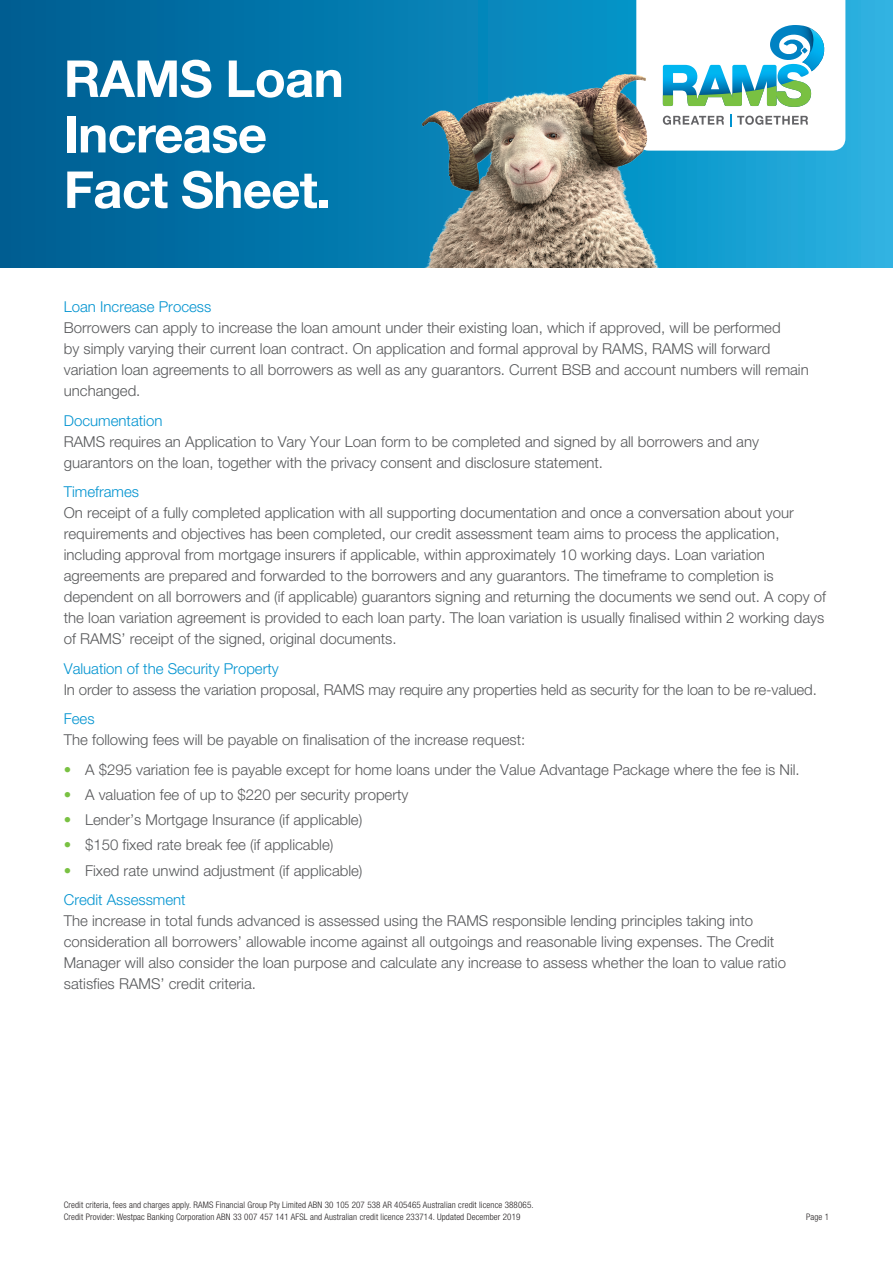
<style>
.page{position:relative;width:893px;height:1263px;background:#fff}
.page>*{position:absolute;margin:0;border:0;box-sizing:border-box;transform-origin:0 0}
.t1{font:700 51px/55.5px "Helvetica Neue";letter-spacing:-.015em;color:#fff}
.Copy_A4{font:300 15px/21px "Helvetica Neue";color:#57585a}
.Subhead{font:300 15px "Helvetica Neue";color:#0093d0}
.t2{font:300 condensed 9px/12px "Helvetica Neue";letter-spacing:.015em;color:#231f20}
.s1{color:#79c142}
</style>
<div class="page">
<svg style="left:0;top:0;width:893px;height:268px;background:#077baf"></svg>
<svg style="left:636px;top:0;width:209px;height:151px"></svg>
<img style="left:389px;top:69px;width:289px;height:199px">
<p class="t1" style="left:64px;top:50px;width:282px">RAMS Loan<br>Increase<br>Fact Sheet.</p>
<p class="Subhead" style="left:64px;top:298px;width:149px">Loan Increase Process</p>
<p class="Copy_A4" style="left:64px;top:317px;width:746px">Borrowers can apply to increase the loan amount under their existing loan, which if approved, will be performed<br>by simply varying their current loan contract. On application and formal approval by RAMS, RAMS will forward variation loan agreements to all borrowers as well as any guarantors. Current BSB and account numbers will remain unchanged.</p>
<p class="Subhead" style="left:64px;top:411px;width:100px">Documentation</p>
<p class="Copy_A4" style="left:64px;top:430px;width:697px">RAMS requires an Application to Vary Your Loan form to be completed and signed by all borrowers and any guarantors on the loan, together with the privacy consent and disclosure statement.</p>
<p class="Subhead" style="left:64px;top:483px;width:77px">Timeframes</p>
<p class="Copy_A4" style="left:64px;top:502px;width:764px">On receipt of a fully completed application with all supporting documentation and once a conversation about your requirements and objectives has been completed, our credit assessment team aims to process the application, including approval from mortgage insurers if applicable, within approximately 10 working days. Loan variation agreements are prepared and forwarded to the borrowers and any guarantors. The timeframe to completion is dependent on all borrowers and (if applicable) guarantors signing and returning the documents we send out. A copy of the loan variation agreement is provided to each loan party. The loan variation is usually finalised within 2 working days of RAMS’ receipt of the signed, original documents.</p>
<p class="Subhead" style="left:64px;top:659px;width:217px">Valuation of the Security Property</p>
<p class="Copy_A4" style="left:64px;top:678px;width:755px">In order to assess the variation proposal, RAMS may require any properties held as security for the loan to be re-valued.</p>
<p class="Subhead" style="left:64px;top:710px;width:32px">Fees</p>
<p class="Copy_A4" style="left:64px;top:729px;width:463px">The following fees will be payable on finalisation of the increase request:</p>
<p class="Copy_A4" style="left:64px;top:758px;width:737px"><span class="s1">•</span> A $295 variation fee is payable except for home loans under the Value Advantage Package where the fee is Nil.</p>
<p class="Copy_A4" style="left:64px;top:784px;width:346px"><span class="s1">•</span> A valuation fee of up to $220 per security property</p>
<p class="Copy_A4" style="left:64px;top:809px;width:300px"><span class="s1">•</span> Lender’s Mortgage Insurance (if applicable)</p>
<p class="Copy_A4" style="left:64px;top:834px;width:271px"><span class="s1">•</span> $150 fixed rate break fee (if applicable)</p>
<p class="Copy_A4" style="left:64px;top:859px;width:300px"><span class="s1">•</span> Fixed rate unwind adjustment (if applicable)</p>
<p class="Subhead" style="left:64px;top:891px;width:123px">Credit Assessment</p>
<p class="Copy_A4" style="left:64px;top:910px;width:724px">The increase in total funds advanced is assessed using the RAMS responsible lending principles taking into consideration all borrowers’ allowable income against all outgoings and reasonable living expenses. The Credit Manager will also consider the loan purpose and calculate any increase to assess whether the loan to value ratio satisfies RAMS’ credit criteria.</p>
<p class="t2" style="left:64px;top:1199px;width:471px">Credit criteria, fees and charges apply. RAMS Financial Group Pty Limited ABN 30 105 207 538 AR 405465 Australian credit licence 388065.<br>Credit Provider: Westpac Banking Corporation ABN 33 007 457 141 AFSL and Australian credit licence 233714. Updated December 2019</p>
<p class="t2" style="left:806px;top:1211px;width:25px">Page 1</p>
</div>
